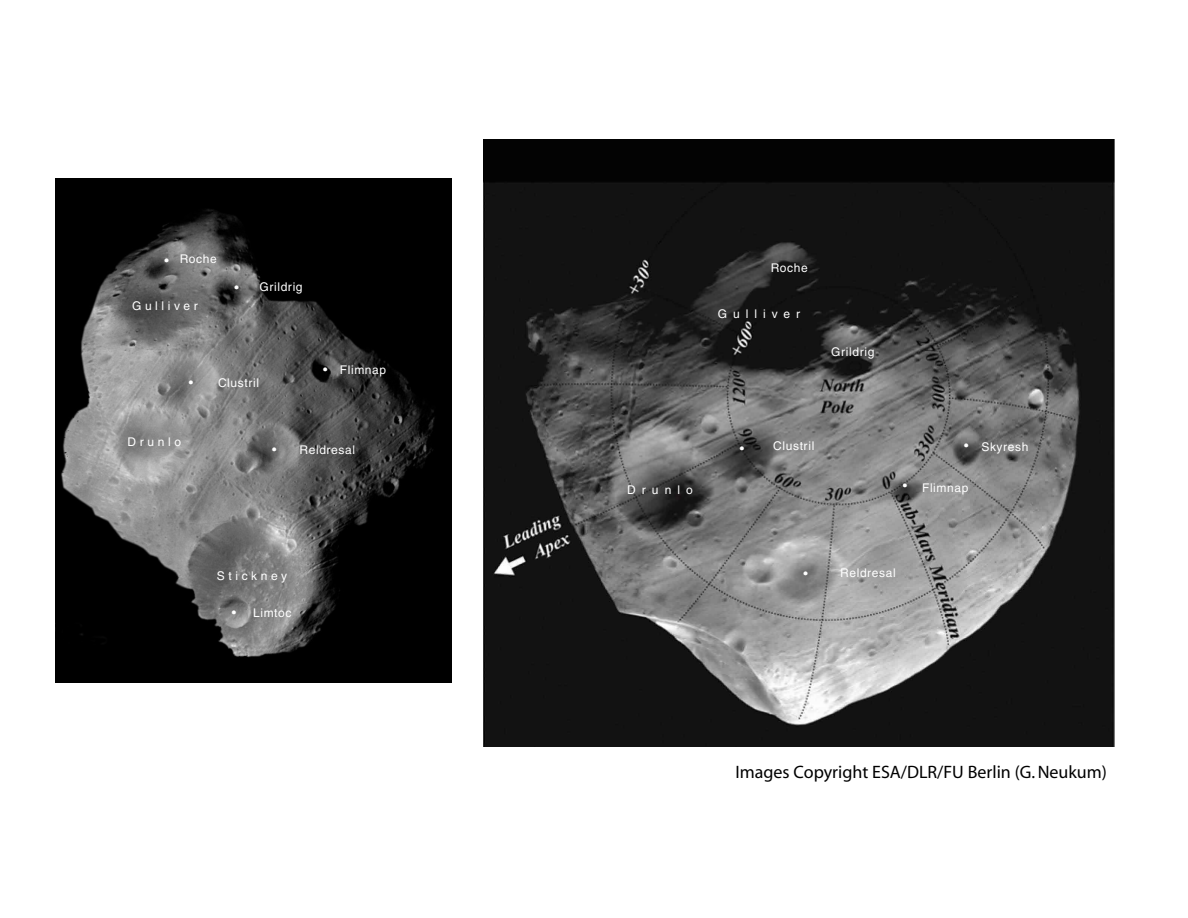
<style>
.page{position:relative;width:1188px;height:918px;background:#fff}
.page>*{position:absolute;margin:0;border:0;box-sizing:border-box;transform-origin:0 0}
.t1{font:36px "Times";color:#fff}
.t2{font:18px "Myriad";color:#000}
.t3{font:12px "Helvetica";letter-spacing:.05em;color:#fff}
.t4{font:12px "Helvetica";letter-spacing:.3em;color:#fff}
.t5{font:12px "Helvetica";letter-spacing:.5em;color:#fff}
</style>
<div class="page">
<img style="left:55px;top:178px;width:397px;height:504px">
<img style="left:483px;top:140px;width:631px;height:606px">
<h1 class="t1" style="left:162px;top:230px;width:10px">.</h1>
<p class="t3" style="left:180px;top:251px;width:39px">Roche</p>
<p class="t4" style="left:132px;top:298px;width:67px">Gulliver</p>
<h1 class="t1" style="left:232px;top:257px;width:10px">.</h1>
<p class="t3" style="left:259px;top:280px;width:45px">Grildrig</p>
<h1 class="t1" style="left:187px;top:352px;width:10px">.</h1>
<p class="t3" style="left:218px;top:376px;width:43px">Clustril</p>
<h1 class="t1" style="left:321px;top:339px;width:10px">.</h1>
<p class="t3" style="left:340px;top:362px;width:48px">Flimnap</p>
<p class="t3" style="left:128px;top:435px;width:55px">Drunlo</p>
<h1 class="t1" style="left:270px;top:419px;width:10px">.</h1>
<p class="t3" style="left:300px;top:443px;width:57px">Reldresal</p>
<p class="t4" style="left:217px;top:569px;width:72px">Stickney</p>
<h1 class="t1" style="left:230px;top:582px;width:10px">.</h1>
<p class="t3" style="left:253px;top:606px;width:40px">Limtoc</p>
<p class="t3" style="left:771px;top:261px;width:39px">Roche</p>
<p class="t5" style="left:718px;top:307px;width:84px">Gulliver</p>
<p class="t3" style="left:831px;top:345px;width:45px">Grildrig</p>
<p class="t3" style="left:627px;top:483px;width:67px">Drunlo</p>
<h1 class="t1" style="left:738px;top:417px;width:10px">.</h1>
<p class="t3" style="left:773px;top:438px;width:43px">Clustril</p>
<h1 class="t1" style="left:900px;top:455px;width:10px">.</h1>
<h1 class="t1" style="left:962px;top:415px;width:10px">.</h1>
<p class="t3" style="left:922px;top:481px;width:48px">Flimnap</p>
<p class="t3" style="left:981px;top:439px;width:48px">Skyresh</p>
<h1 class="t1" style="left:801px;top:542px;width:10px">.</h1>
<p class="t3" style="left:840px;top:566px;width:57px">Reldresal</p>
<h2 class="t2" style="left:736px;top:763px;width:373px">Images Copyright ESA/DLR/FU Berlin (G. Neukum)</h2>
</div>
